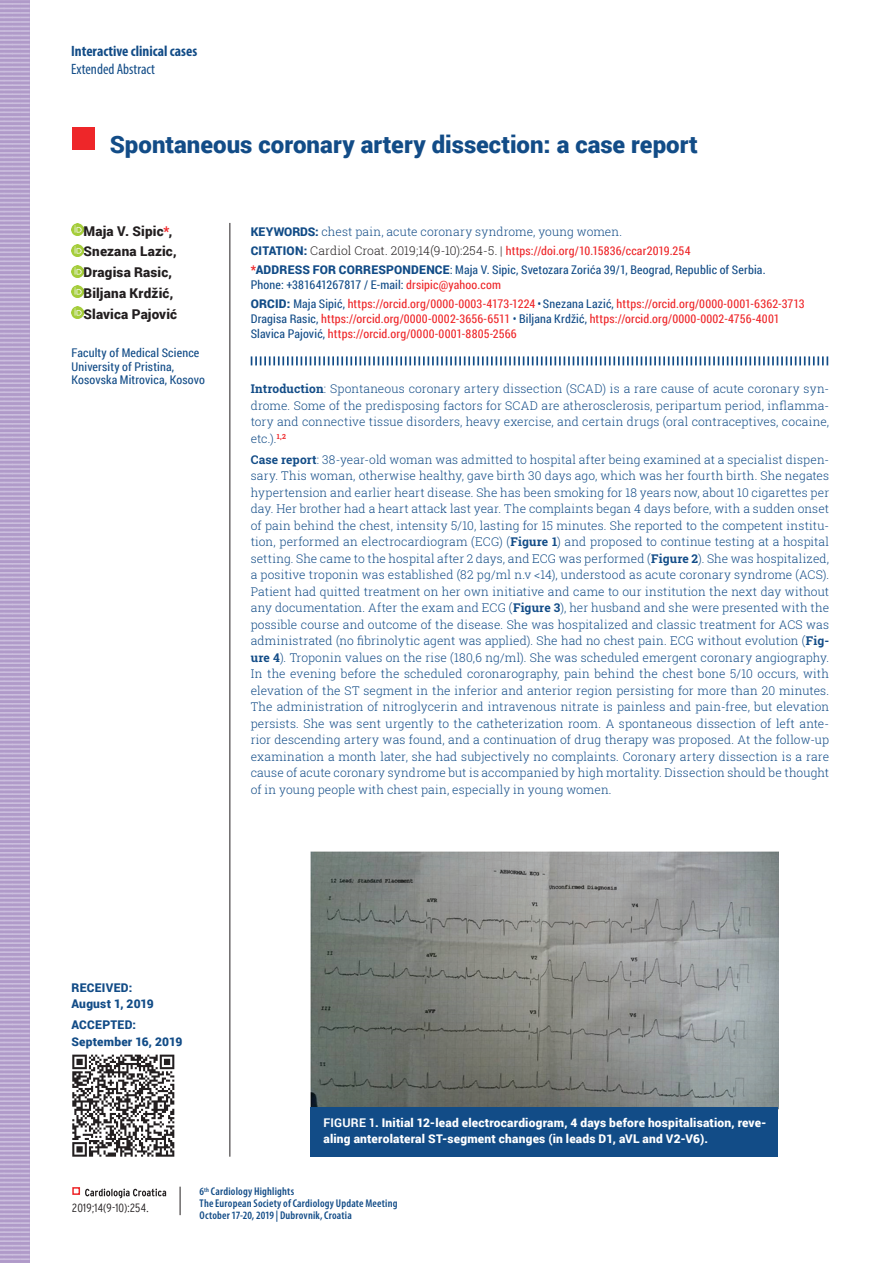
<style>
.page{position:relative;width:893px;height:1263px;background:#fff}
.page>*{position:absolute;margin:0;border:0;box-sizing:border-box;transform-origin:0 0}
.t1{font:900 24px "Roboto";letter-spacing:.005em;color:#124c87}
.t2{font:700 condensed 15px "Myriad Pro";color:#124c87}
.t3{font:condensed 15px "Myriad Pro";color:#124c87}
.t4{font:900 13.5px/20.7px "Roboto";letter-spacing:.01em;color:#231f20}
.t5{font:300 12px/16.5px "Roboto Slab";letter-spacing:.01em;color:#124c87;text-align:justify}
.t6{font:12px/15px "Roboto Condensed";letter-spacing:.015em;color:#ee2629}
.t7{font:12px/13.5px "Roboto Condensed";letter-spacing:.015em;color:#124c87}
.t8{font:900 12px/16.5px "Roboto";letter-spacing:.015em;color:#fff}
.t9{font:900 12px/16.5px "Roboto";letter-spacing:.02em;color:#124c87}
.t10{font:300 condensed 12px "Interstate";letter-spacing:.02em;color:#231f20}
.t11{font:600 condensed 11.25px/12px "Myriad Pro";letter-spacing:.015em;color:#124c87}
.s1{color:#ee2629}
.s2{font-family:"Roboto";font-weight:900}
.s3{font-family:"Roboto";font-weight:900;color:#124c87}
.s4{font-family:"Roboto Slab";font-weight:300;color:#231f20}
.s5{font-family:"Roboto"}
.s6{color:#124c87}
.s7{font-weight:700}
</style>
<div class="page">
<svg style="left:85px;top:1188px;width:81px;height:10px"></svg>
<div style="left:72px;top:1187px;width:8px;height:8px;border:2px solid #ee2629"></div>
<svg style="left:180px;top:1187px;width:1px;height:28px"></svg>
<svg style="left:0;top:0;width:30px;height:1263px;background:#baa7d0"></svg>
<div style="left:72px;top:128px;width:23px;height:22px;background:#ee2629"></div>
<svg style="left:72px;top:223px;width:12px;height:13px"></svg>
<svg style="left:72px;top:244px;width:12px;height:12px"></svg>
<svg style="left:72px;top:265px;width:12px;height:12px"></svg>
<svg style="left:72px;top:286px;width:12px;height:12px"></svg>
<svg style="left:72px;top:306px;width:12px;height:13px"></svg>
<hr style="left:230px;top:223px;width:1px;height:934px;background:#231f20">
<svg style="left:251px;top:356px;width:577px;height:9px"></svg>
<img style="left:310px;top:851px;width:468px;height:256px">
<div style="left:310px;top:1107px;width:468px;height:50px;background:#124c87"></div>
<svg style="left:72px;top:1054px;width:102px;height:103px"></svg>
<p class="t2" style="left:71px;top:42px;width:128px">Interactive clinical cases</p>
<p class="t3" style="left:71px;top:60px;width:85px">Extended Abstract</p>
<h1 class="t1" style="left:110px;top:127px;width:589px">Spontaneous coronary artery dissection: a case report</h1>
<p class="t4" style="left:84px;top:220px;width:95px">Maja V. Sipic<span class="s1">*</span>,<br>Snezana Lazic,<br>Dragisa Rasic,<br>Biljana Krdžić,<br>Slavica Pajović</p>
<p class="t7" style="left:72px;top:346px;width:135px">Faculty of Medical Science<br>University of Pristina,<br>Kosovska Mitrovica, Kosovo</p>
<p class="t5" style="left:251px;top:223px;width:373px"><span class="s2">KEYWORDS:</span> chest pain, acute coronary syndrome, young women.</p>
<p class="t6" style="left:251px;top:243px;width:441px"><span class="s3">CITATION:</span> <span class="s4">Cardiol Croat. 2019;14(9-10):254-5. |</span> https://doi.org/10.15836/ccar2019.254</p>
<p class="t9" style="left:251px;top:261px;width:106px"><span class="s1">*</span>Address for corr</p>
<p class="t7" style="left:251px;top:262px;width:516px;line-height:15px;text-indent:121px"><span class="s2">espondence</span><span class="s5">:</span> Maja V. Sipic, Svetozara Zorića 39/1, Beograd, Republic of Serbia.<br>Phone: +381641267817 / E-mail: <span class="s1">drsipic@yahoo.com</span></p>
<p class="t6" style="left:251px;top:296px;width:556px"><span class="s3">ORCID:</span> <span class="s6">Maja Sipić,</span> https://orcid.org/0000-0003-4173-1224 <span class="s6">• Snezana Lazić,</span> https://orcid.org/0000-0001-6362-3713<br><span class="s6">Dragisa Rasic,</span> https://orcid.org/0000-0002-3656-6511 <span class="s6">• Biljana Krdžić,</span> https://orcid.org/0000-0002-4756-4001<br><span class="s6">Slavica Pajović,</span> https://orcid.org/0000-0001-8805-2566</p>
<p class="t5" style="left:251px;top:380px;width:580px"><span class="s7">Introduction</span>: Spontaneous coronary artery dissection (SCAD) is a rare cause of acute coronary syn&shy;drome. Some of the predisposing factors for SCAD are atherosclerosis, peripartum period, inflamma&shy;tory and connective tissue disorders, heavy exercise, and certain drugs (oral contraceptives, cocaine, etc.).<sup>1,2</sup></p>
<p class="t5" style="left:251px;top:451px;width:580px"><span class="s7">Case report</span>: 38-year-old woman was admitted to hospital after being examined at a specialist dispen&shy;sary. This woman, otherwise healthy, gave birth 30 days ago, which was her fourth birth. She negates hypertension and earlier heart disease. She has been smoking for 18 years now, about 10 cigarettes per day. Her brother had a heart attack last year. The complaints began 4 days before, with a sudden onset of pain behind the chest, intensity 5/10, lasting for 15 minutes. She reported to the competent institu&shy;tion, performed an electrocardiogram (ECG) (<span class="s7">Figure 1</span>) and proposed to continue testing at a hospital setting. She came to the hospital after 2 days, and ECG was performed (<span class="s7">Figure 2</span>). She was hospitalized, a positive troponin was established (82 pg/ml n.v &lt;14), understood as acute coronary syndrome (ACS).<br>Patient had quitted treatment on her own initiative and came to our institution the next day without any documentation. After the exam and ECG (<span class="s7">Figure 3</span>), her husband and she were presented with the possible course and outcome of the disease. She was hospitalized and classic treatment for ACS was administrated (no fibrinolytic agent was applied). She had no chest pain. ECG without evolution (<span class="s7">Fig&shy;ure 4</span>). Troponin values on the rise (180,6 ng/ml). She was scheduled emergent coronary angiography.<br>In the evening before the scheduled coronarography, pain behind the chest bone 5/10 occurs, with elevation of the ST segment in the inferior and anterior region persisting for more than 20 minutes.<br>The administration of nitroglycerin and intravenous nitrate is painless and pain-free, but elevation persists. She was sent urgently to the catheterization room. A spontaneous dissection of left ante&shy;rior descending artery was found, and a continuation of drug therapy was proposed. At the follow-up examination a month later, she had subjectively no complaints. Coronary artery dissection is a rare cause of acute coronary syndrome but is accompanied by high mortality. Dissection should be thought of in young people with chest pain, especially in young women.</p>
<p class="t9" style="left:72px;top:979px;width:84px">Received:<br>August 1, 2019</p>
<p class="t9" style="left:72px;top:1016px;width:112px">Accepted:<br>September 16, 2019</p>
<p class="t8" style="left:323px;top:1114px;width:445px"><span class="s7">FIGURE 1</span>. Initial 12-lead electrocardiogram, 4 days before hospitalisation, reve&shy;aling anterolateral ST-segment changes (in leads D1, aVL and V2-V6).</p>
<p class="t10" style="left:72px;top:1201px;width:78px">2019;14(9-10):254.</p>
<p class="t11" style="left:200px;top:1186px;width:199px">6<sup>th</sup> Cardiology Highlights<br>The European Society of Cardiology Update Meeting<br>October 17-20, 2019 | Dubrovnik, Croatia</p>
</div>
